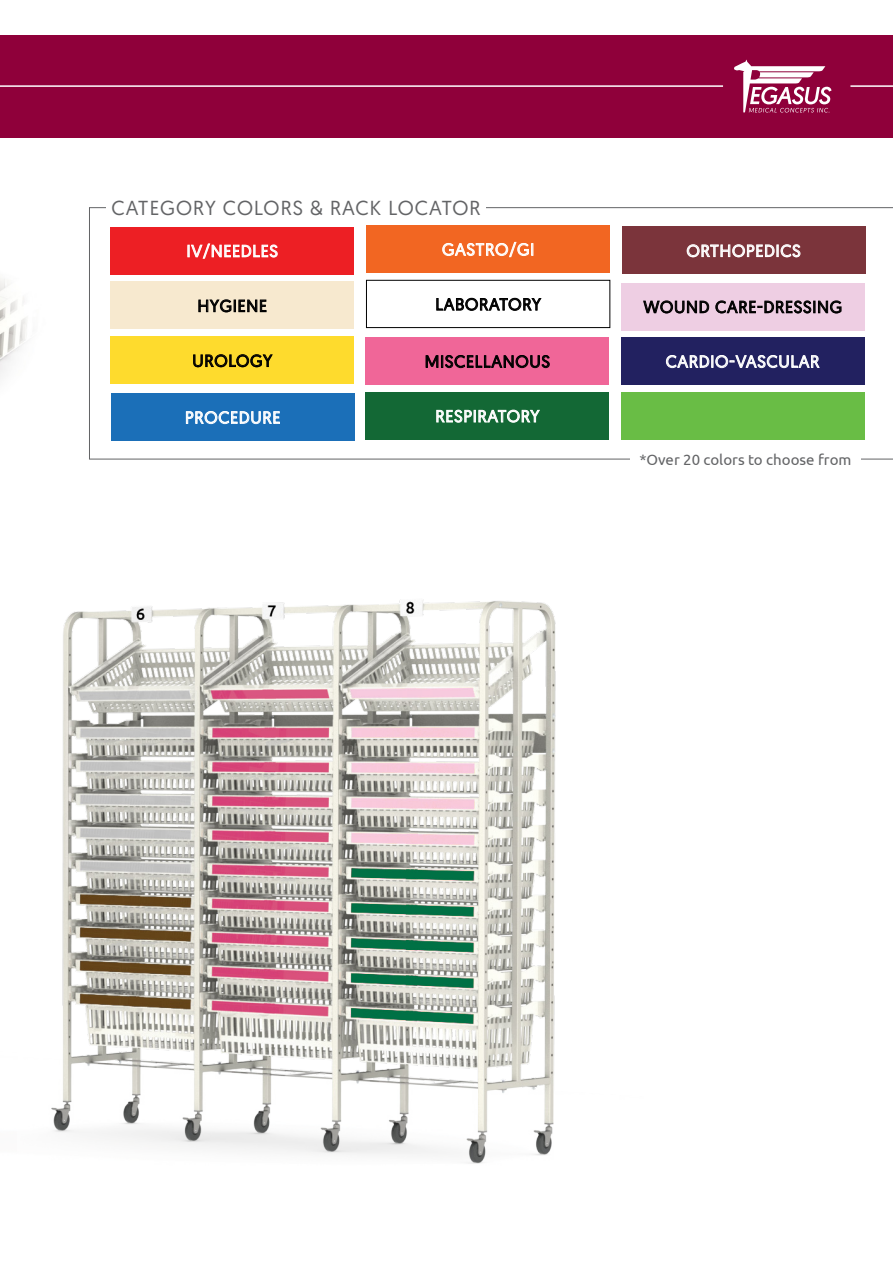
<style>
.page{position:relative;width:893px;height:1263px;background:#fff}
.page>*{position:absolute;margin:0;border:0;box-sizing:border-box;transform-origin:0 0}
.t1{font:20.25px "Geomanist";letter-spacing:.05em;color:#636466}
.t2{font:16.65px "Geomanist";letter-spacing:.05em;color:#fff}
.t3{font:16.65px "Geomanist";letter-spacing:.05em;color:#000}
.t4{font:15px "Ubuntu";color:#636466}
</style>
<div class="page">
<img style="left:0;top:137px;width:232px;height:323px">
<div style="left:0;top:35px;width:893px;height:102px;background:#8f003a"></div>
<hr style="left:850px;top:85px;width:43px;height:2px;background:#fff">
<hr style="left:0;top:85px;width:723px;height:2px;background:#fff">
<svg style="left:734px;top:60px;width:97px;height:53px"></svg>
<img style="left:51px;top:600px;width:505px;height:564px">
<svg style="left:89px;top:207px;width:804px;height:252px"></svg>
<div style="left:111px;top:227px;width:243px;height:47px;background:#ed1f24"></div>
<svg style="left:188px;top:243px;width:90px;height:16px"></svg>
<div style="left:366px;top:392px;width:243px;height:47px;background:#136835"></div>
<svg style="left:436px;top:409px;width:104px;height:14px"></svg>
<div style="left:622px;top:227px;width:243px;height:47px;background:#7b343b"></div>
<svg style="left:686px;top:244px;width:115px;height:14px"></svg>
<div style="left:111px;top:282px;width:243px;height:47px;background:#f7e9cf"></div>
<svg style="left:198px;top:299px;width:69px;height:14px"></svg>
<div style="left:111px;top:337px;width:243px;height:47px;background:#fedb2d"></div>
<svg style="left:193px;top:354px;width:80px;height:14px"></svg>
<div style="left:366px;top:337px;width:243px;height:48px;background:#f06698"></div>
<svg style="left:425px;top:355px;width:125px;height:13px"></svg>
<div style="left:621px;top:283px;width:243px;height:47px;background:#eecee3"></div>
<svg style="left:643px;top:300px;width:66px;height:14px"></svg>
<svg style="left:715px;top:300px;width:127px;height:14px"></svg>
<svg style="left:436px;top:297px;width:106px;height:14px"></svg>
<div style="left:366px;top:280px;width:244px;height:48px;border:1px solid #000"></div>
<div style="left:111px;top:393px;width:243px;height:48px;background:#1b6fb8"></div>
<svg style="left:186px;top:411px;width:94px;height:13px"></svg>
<div style="left:621px;top:337px;width:243px;height:48px;background:#222160"></div>
<svg style="left:666px;top:355px;width:154px;height:13px"></svg>
<div style="left:621px;top:392px;width:243px;height:47px;background:#69bd45"></div>
<div style="left:366px;top:225px;width:244px;height:48px;background:#f26622"></div>
<svg style="left:442px;top:242px;width:91px;height:16px"></svg>
<div style="left:106px;top:200px;width:380px;height:15px;background:#fff"></div>
<div style="left:630px;top:453px;width:231px;height:29px;background:#fff"></div>
<p class="t1" style="left:111px;top:195px;width:371px">CATEGORY COLORS &amp; RACK LOCATOR</p>
<p class="t2" style="left:187px;top:240px;width:93px">IV/NEEDLES</p>
<p class="t2" style="left:442px;top:239px;width:94px">GASTRO/GI</p>
<p class="t2" style="left:687px;top:240px;width:116px">ORTHOPEDICS</p>
<p class="t3" style="left:198px;top:295px;width:71px">HYGIENE</p>
<p class="t3" style="left:435px;top:294px;width:107px">LABORATORY</p>
<p class="t3" style="left:644px;top:296px;width:200px">WOUND CARE-DRESSING</p>
<p class="t3" style="left:192px;top:350px;width:81px">UROLOGY</p>
<p class="t3" style="left:425px;top:351px;width:127px">MISCELLANOUS</p>
<p class="t2" style="left:185px;top:407px;width:97px">PROCEDURE</p>
<p class="t2" style="left:435px;top:405px;width:105px">RESPIRATORY</p>
<p class="t2" style="left:666px;top:351px;width:155px">CARDIO-VASCULAR</p>
<p class="t4" style="left:639px;top:450px;width:213px">*Over 20 colors to choose from</p>
</div>
